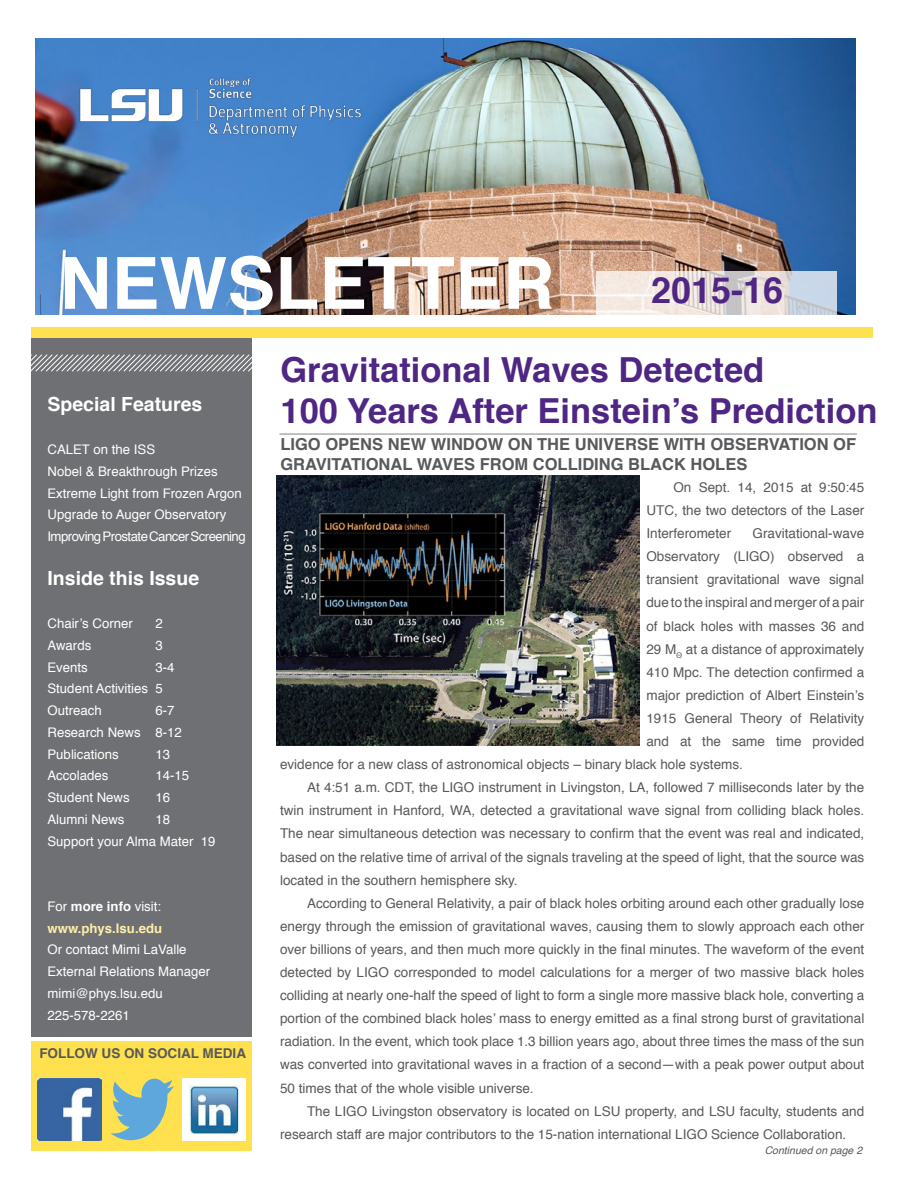
<style>
.page{position:relative;width:918px;height:1188px;background:#fff}
.page>*{position:absolute;margin:0;border:0;box-sizing:border-box;transform-origin:0 0}
.t1{font:700 71.85px "Helvetica";color:#fff}
.t2{font:700 36px "Helvetica";color:#4f2683}
.t3{font:700 34.5px/41.4px "Helvetica";color:#4f2683}
.t4{font:700 19.5px "Helvetica";color:#fff}
.t5{font:700 16.5px/19.8px "Helvetica";color:#58595b}
.t6{font:13.5px/23.1px "Helvetica";color:#58595b;text-align:justify}
.t7{font:700 13.5px "Helvetica";color:#58595b}
.t8{font:13.2px/21.8px "Helvetica";color:#fff}
.t9{font:700 13.2px/21.8px "Helvetica";color:#fea}
.t10{font:italic 10.5px "Helvetica";color:#58595b}
.s1{font-weight:400;color:#fff}
.s2{color:#fff}
</style>
<div class="page">
<img style="left:35px;top:38px;width:821px;height:277px">
<div style="left:31px;top:1041px;width:221px;height:110px;background:#ffe14f"></div>
<div style="left:31px;top:338px;width:221px;height:699px;background:#6f7073"></div>
<svg style="left:31px;top:354px;width:221px;height:18px"></svg>
<hr style="left:279px;top:434px;width:578px;height:1px;background:#808285">
<div style="left:31px;top:327px;width:842px;height:11px;background:#ffe14f"></div>
<svg style="left:597px;top:271px;width:240px;height:44px;background:#e3dfde"></svg>
<img style="left:38px;top:1079px;width:63px;height:61px">
<svg style="left:111px;top:1079px;width:63px;height:61px"></svg>
<img style="left:182px;top:1079px;width:64px;height:61px">
<img style="left:70px;top:71px;width:300px;height:73px">
<img style="left:277px;top:476px;width:363px;height:270px">
<h1 class="t1" style="left:60px;top:226px;width:496px">NEWSLETTER</h1>
<h2 class="t2" style="left:651px;top:262px;width:134px">2015-16</h2>
<h3 class="t4" style="left:48px;top:388px;width:156px">Special Features</h3>
<p class="t8" style="left:48px;top:439px;width:200px">CALET on the ISS<br>Nobel &amp; Breakthrough Prizes<br>Extreme Light from Frozen Argon<br>Upgrade to Auger Observatory<br>Improving Prostate Cancer Screening</p>
<h3 class="t4" style="left:48px;top:562px;width:153px">Inside this Issue</h3>
<p class="t8" style="left:48px;top:613px;width:87px">Chair’s Corner</p>
<p class="t8" style="left:156px;top:613px;width:9px">2</p>
<p class="t8" style="left:48px;top:635px;width:45px">Awards</p>
<p class="t8" style="left:156px;top:635px;width:9px">3</p>
<p class="t8" style="left:48px;top:657px;width:42px">Events</p>
<p class="t8" style="left:48px;top:657px;width:129px;text-indent:108px">3-4<br>Student Activities 5<br>Outreach</p>
<p class="t8" style="left:48px;top:700px;width:136px;text-indent:108px">6-7<br>Research News 8-12<br>Publications</p>
<p class="t8" style="left:156px;top:744px;width:16px">13</p>
<p class="t8" style="left:48px;top:765px;width:62px">Accolades</p>
<p class="t8" style="left:156px;top:765px;width:35px">14-15</p>
<p class="t8" style="left:48px;top:787px;width:84px">Student News</p>
<p class="t8" style="left:156px;top:787px;width:16px">16</p>
<p class="t8" style="left:48px;top:809px;width:79px">Alumni News</p>
<p class="t8" style="left:48px;top:809px;width:170px;text-indent:108px">18<br>Support your Alma Mater 19</p>
<p class="t9" style="left:48px;top:896px;width:116px"><span class="s1">For</span> <span class="s2">more info</span> <span class="s1">visit: </span>www.phys.lsu.edu</p>
<p class="t8" style="left:48px;top:939px;width:164px">Or contact Mimi LaValle<br>External Relations Manager mimi@phys.lsu.edu<br>225-578-2261</p>
<p class="t7" style="left:39px;top:1042px;width:19px">follo</p>
<p class="t7" style="left:85px;top:1042px;width:82px">w us on social</p>
<p class="t7" style="left:203px;top:1042px;width:38px">media</p>
<h3 class="t3" style="left:280px;top:349px;width:599px">Gravitational Waves Detected<br>100 Years After Einstein’s Prediction</h3>
<p class="t5" style="left:280px;top:435px;width:577px">LIGO Opens New Wi ndow on the Universe with Observation of<br>Gravitational Waves from Colli</p>
<p class="t5" style="left:582px;top:455px;width:58px">ding Blac</p>
<p class="t5" style="left:674px;top:455px;width:29px">k Hole</p>
<p class="t5" style="left:736px;top:455px;width:13px">s</p>
<p class="t6" style="left:646px;top:476px;width:219px;text-indent:27px">On Sept. 14, 2015 at 9:50:45<br>UTC, the two detectors of the Laser Interferometer</p>
<p class="t6" style="left:753px;top:522px;width:113px">Gravitational-wave</p>
<p class="t6" style="left:646px;top:545px;width:219px">Observatory (LIGO) observed a</p>
<p class="t6" style="left:646px;top:568px;width:219px">transient gravitational wave signal</p>
<p class="t6" style="left:646px;top:592px;width:219px">due to the inspiral and merger of a pair</p>
<p class="t6" style="left:646px;top:615px;width:219px">of black holes with masses 36 and</p>
<p class="t6" style="left:646px;top:638px;width:219px">29 M<sub>Θ</sub> at a distance of approximately</p>
<p class="t6" style="left:646px;top:661px;width:219px">410 Mpc. The detection confirmed a</p>
<p class="t6" style="left:646px;top:684px;width:219px">major prediction of Albert Einstein’s</p>
<p class="t6" style="left:646px;top:707px;width:219px">1915 General Theory of Relativity</p>
<p class="t6" style="left:646px;top:730px;width:219px">and at the same time provided</p>
<p class="t6" style="left:280px;top:753px;width:464px">evidence for a new class of astronomical objects – binary black hole systems.</p>
<p class="t6" style="left:307px;top:776px;width:559px">At 4:51 a.m. CDT, the LIGO instrument in Livingston, LA, followed 7 milliseconds later by the</p>
<p class="t6" style="left:280px;top:799px;width:586px">twin instrument in Hanford, WA, detected a gravitational wave signal from colliding black holes.</p>
<p class="t6" style="left:280px;top:823px;width:586px">The near simultaneous detection was necessary to confirm that the event was real and indicated,</p>
<p class="t6" style="left:280px;top:846px;width:586px">based on the relative time of arrival of the signals traveling at the speed of light, that the source was</p>
<p class="t6" style="left:280px;top:869px;width:239px">located in the southern hemisphere sky.</p>
<p class="t6" style="left:307px;top:892px;width:559px">According to General Relativity, a pair of black holes orbiting around each other gradually lose</p>
<p class="t6" style="left:280px;top:915px;width:586px">energy through the emission of gravitational waves, causing them to slowly approach each other</p>
<p class="t6" style="left:280px;top:938px;width:586px">over billions of years, and then much more quickly in the final minutes. The waveform of the event</p>
<p class="t6" style="left:280px;top:961px;width:586px">detected by LIGO corresponded to model calculations for a merger of two massive black holes</p>
<p class="t6" style="left:280px;top:984px;width:586px">colliding at nearly one-half the speed of light to form a single more massive black hole, converting a</p>
<p class="t6" style="left:280px;top:1007px;width:586px">portion of the combined black holes’ mass to energy emitted as a final strong burst of gravitational</p>
<p class="t6" style="left:280px;top:1030px;width:586px">radiation. In the event, which took place 1.3 billion years ago, about three times the mass of the sun</p>
<p class="t6" style="left:280px;top:1054px;width:586px">was converted into gravitational waves in a fraction of a second—with a peak power output about</p>
<p class="t6" style="left:280px;top:1077px;width:255px">50 times that of the whole visible universe.</p>
<p class="t6" style="left:307px;top:1100px;width:559px">The LIGO Livingston observatory is located on LSU property, and LSU faculty, students and</p>
<p class="t6" style="left:280px;top:1123px;width:568px">research staff are major contributors to the 15-nation international LIGO Science Collaboration.</p>
<p class="t10" style="left:765px;top:1142px;width:99px">Continued on page 2</p>
</div>
